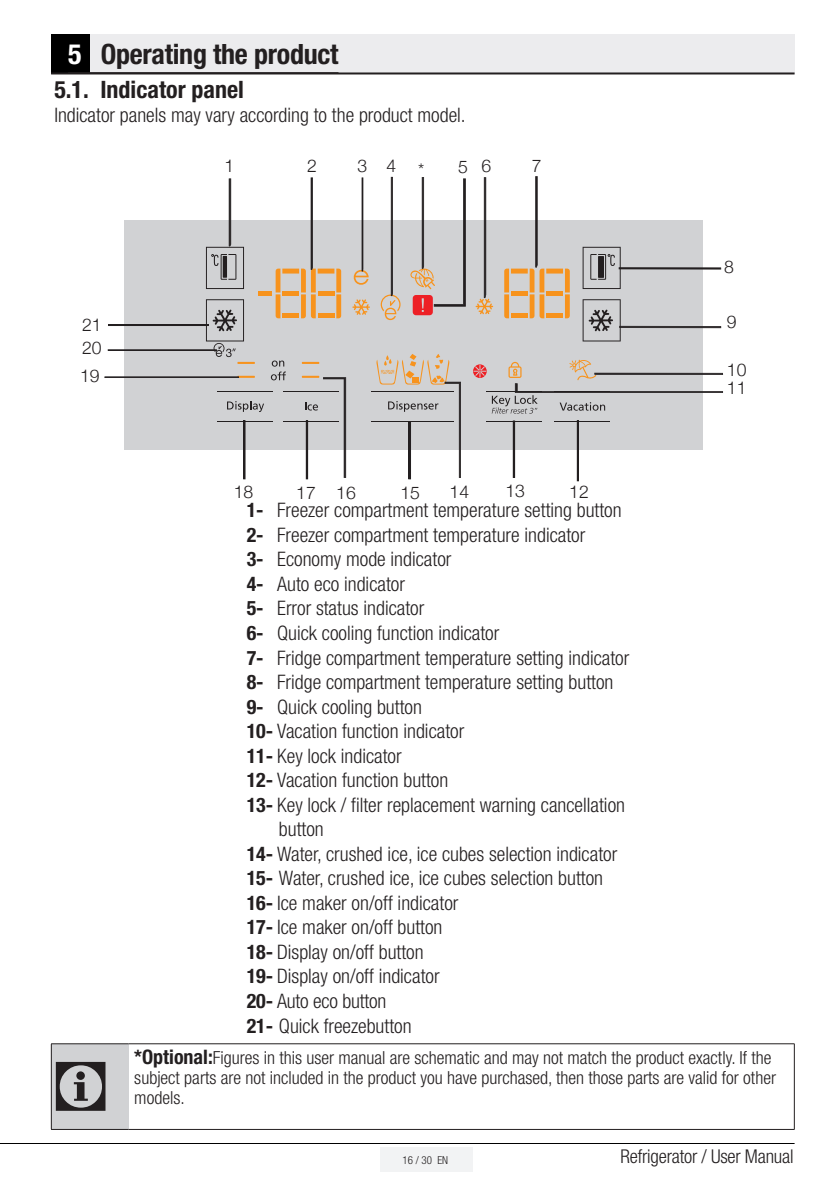
<style>
.page{position:relative;width:840px;height:1191px;background:#fff}
.page>*{position:absolute;margin:0;border:0;box-sizing:border-box;transform-origin:0 0}
.Girintili_Yazi_uyari{font:72px "ZIWARNUN";color:#231f20}
.Unite_Baslik{font:700 condensed 28px "Helvetica Neue LT Pro";letter-spacing:-.01em;color:#231f20}
._5-SIRALAMA_Konu_Bas{font:700 condensed 24px "Helvetica Neue LT Pro";color:#231f20}
.buzdolabı_maddeler{font:300 condensed 20px/24px "Helvetica Neue LT Pro";color:#231f20}
.Normal_Yazi__10pt{font:300 condensed 20px "Helvetica Neue LT Pro";color:#231f20}
.t1{font:300 condensed 19px "Helvetica Neue LT Pro";letter-spacing:-.01em;color:#231f20}
.Girintili_Yazi_uyari-2{font:300 condensed 18px/20px "Helvetica Neue LT Pro";color:#231f20}
.t2{font:300 17.6px/23.2px "Helvetica Neue";color:#231f20}
.t3{font:300 condensed 11px "Helvetica Neue LT Pro";color:#231f20}
.s1{color:#fff}
.s2{font-weight:700}
.s3{font-weight:700;font-size:20px}
</style>
<div class="page">
<div style="left:380px;top:1147px;width:93px;height:25px;background:#f2f3f4"></div>
<hr style="left:0;top:1143px;width:794px;height:1px;background:#000">
<div style="left:51px;top:34px;width:39px;height:40px;background:#000"></div>
<div style="left:90px;top:34px;width:704px;height:40px;background:#ececee"></div>
<hr style="left:51px;top:72px;width:743px;height:2px;background:#231f20">
<div style="left:51px;top:1043px;width:78px;height:86px;background:#d1d2d4"></div>
<hr style="left:51px;top:1129px;width:78px;height:1px;background:#231f20">
<hr style="left:129px;top:1129px;width:665px;height:1px;background:#231f20">
<hr style="left:51px;top:1044px;width:1px;height:85px;background:#231f20">
<hr style="left:793px;top:1044px;width:1px;height:85px;background:#231f20">
<hr style="left:51px;top:1043px;width:78px;height:1px;background:#231f20">
<hr style="left:129px;top:1043px;width:665px;height:1px;background:#231f20">
<div style="left:124px;top:220px;width:578px;height:230px;background:#d1d2d4"></div>
<div style="left:257px;top:291px;width:14px;height:5px;background:#f7931d"></div>
<svg style="left:275px;top:269px;width:5px;height:49px"></svg>
<div style="left:282px;top:291px;width:17px;height:5px;background:#f7931d"></div>
<hr style="left:282px;top:269px;width:17px;height:4px;background:#f7931d">
<div style="left:282px;top:313px;width:17px;height:5px;background:#f7931d"></div>
<svg style="left:336px;top:269px;width:5px;height:49px"></svg>
<div style="left:317px;top:291px;width:17px;height:5px;background:#f7931d"></div>
<hr style="left:317px;top:269px;width:17px;height:4px;background:#f7931d">
<div style="left:317px;top:313px;width:17px;height:5px;background:#f7931d"></div>
<svg style="left:504px;top:269px;width:5px;height:49px"></svg>
<div style="left:510px;top:291px;width:17px;height:5px;background:#f7931d"></div>
<hr style="left:510px;top:269px;width:17px;height:4px;background:#f7931d">
<div style="left:510px;top:313px;width:17px;height:5px;background:#f7931d"></div>
<svg style="left:565px;top:269px;width:4px;height:49px"></svg>
<div style="left:546px;top:291px;width:16px;height:5px;background:#f7931d"></div>
<hr style="left:546px;top:269px;width:16px;height:4px;background:#f7931d">
<div style="left:546px;top:313px;width:16px;height:5px;background:#f7931d"></div>
<svg style="left:271px;top:360px;width:15px;height:20px"></svg>
<svg style="left:301px;top:362px;width:18px;height:2px"></svg>
<svg style="left:227px;top:401px;width:37px;height:11px"></svg>
<hr style="left:217px;top:391px;width:55px;height:1px;background:#231f20">
<hr style="left:283px;top:391px;width:55px;height:1px;background:#231f20">
<hr style="left:217px;top:421px;width:55px;height:1px;background:#231f20">
<hr style="left:283px;top:421px;width:55px;height:1px;background:#231f20">
<hr style="left:371px;top:391px;width:82px;height:1px;background:#231f20">
<hr style="left:371px;top:421px;width:82px;height:1px;background:#231f20">
<hr style="left:486px;top:421px;width:55px;height:1px;background:#231f20">
<hr style="left:553px;top:421px;width:56px;height:1px;background:#231f20">
<svg style="left:352px;top:299px;width:18px;height:16px"></svg>
<svg style="left:206px;top:178px;width:38px;height:111px"></svg>
<svg style="left:529px;top:176px;width:15px;height:142px"></svg>
<svg style="left:475px;top:177px;width:18px;height:137px"></svg>
<svg style="left:301px;top:177px;width:14px;height:141px"></svg>
<svg style="left:410px;top:177px;width:55px;height:138px"></svg>
<svg style="left:353px;top:177px;width:15px;height:108px"></svg>
<svg style="left:380px;top:177px;width:20px;height:143px"></svg>
<svg style="left:582px;top:247px;width:138px;height:42px"></svg>
<svg style="left:582px;top:299px;width:138px;height:42px"></svg>
<svg style="left:473px;top:360px;width:249px;height:53px"></svg>
<svg style="left:576px;top:420px;width:2px;height:61px"></svg>
<svg style="left:512px;top:420px;width:3px;height:58px"></svg>
<svg style="left:243px;top:420px;width:2px;height:59px"></svg>
<svg style="left:108px;top:299px;width:147px;height:65px"></svg>
<svg style="left:104px;top:376px;width:151px;height:2px"></svg>
<svg style="left:376px;top:354px;width:84px;height:125px"></svg>
<svg style="left:301px;top:376px;width:45px;height:103px"></svg>
<p class="Unite_Baslik" style="left:68px;top:37px;width:272px"><span class="s1">5</span> Operating the product</p>
<p class="_5-SIRALAMA_Konu_Bas" style="left:54px;top:75px;width:191px">5.1. Indicator panel</p>
<p class="Normal_Yazi__10pt" style="left:54px;top:104px;width:412px">Indicator panels may vary according to the product model.</p>
<p class="t2" style="left:82px;top:312px;width:21px">21<br>20</p>
<p class="t2" style="left:80px;top:363px;width:21px">19</p>
<p class="t2" style="left:224px;top:153px;width:11px">1</p>
<p class="t2" style="left:307px;top:153px;width:11px">2</p>
<p class="t2" style="left:357px;top:153px;width:68px">34*</p>
<p class="t2" style="left:458px;top:154px;width:34px">5 6</p>
<p class="t2" style="left:531px;top:153px;width:11px">7</p>
<p class="t2" style="left:723px;top:254px;width:11px">8</p>
<p class="t2" style="left:726px;top:309px;width:11px">9</p>
<p class="t2" style="left:726px;top:360px;width:21px;line-height:18px">10<br>11</p>
<p class="Girintili_Yazi_uyari" style="left:52px;top:1048px;width:63px">C</p>
<p class="t2" style="left:233px;top:479px;width:21px">18</p>
<p class="t2" style="left:296px;top:480px;width:61px">17 16</p>
<p class="t2" style="left:400px;top:480px;width:21px">15</p>
<p class="t2" style="left:449px;top:479px;width:21px">14</p>
<p class="t2" style="left:505px;top:478px;width:21px">13</p>
<p class="t2" style="left:569px;top:479px;width:21px">12</p>
<p class="buzdolabı_maddeler" style="left:247px;top:498px;width:376px"><span class="s2">1-</span> Freezer compartment temperature setting button</p>
<p class="buzdolabı_maddeler" style="left:247px;top:522px;width:340px"><span class="s2">2-</span> Freezer compartment temperature indicator</p>
<p class="buzdolabı_maddeler" style="left:247px;top:547px;width:206px"><span class="s2">3-</span> Economy mode indicator</p>
<p class="buzdolabı_maddeler" style="left:247px;top:571px;width:159px"><span class="s2">4-</span> Auto eco indicator</p>
<p class="buzdolabı_maddeler" style="left:247px;top:596px;width:179px"><span class="s2">5-</span> Error status indicator</p>
<p class="buzdolabı_maddeler" style="left:247px;top:620px;width:254px"><span class="s2">6-</span> Quick cooling function indicator</p>
<p class="buzdolabı_maddeler" style="left:247px;top:645px;width:384px"><span class="s2">7-</span> Fridge compartment temperature setting indicator</p>
<p class="buzdolabı_maddeler" style="left:247px;top:670px;width:368px"><span class="s2">8-</span> Fridge compartment temperature setting button</p>
<p class="buzdolabı_maddeler" style="left:247px;top:694px;width:176px"><span class="s2">9-</span> Quick cooling button</p>
<p class="buzdolabı_maddeler" style="left:247px;top:719px;width:219px"><span class="s2">10-</span> Vacation function indicator</p>
<p class="buzdolabı_maddeler" style="left:247px;top:743px;width:156px"><span class="s2">11-</span> Key lock indicator</p>
<p class="buzdolabı_maddeler" style="left:247px;top:768px;width:203px"><span class="s2">12-</span> Vacation function button</p>
<p class="buzdolabı_maddeler" style="left:279px;top:792px;width:347px;text-indent:-32px"><span class="s2">13-</span> Key lock / filter replacement warning cancellation button</p>
<p class="buzdolabı_maddeler" style="left:247px;top:841px;width:372px"><span class="s2">14-</span> Water, crushed ice, ice cubes selection indicator</p>
<p class="buzdolabı_maddeler" style="left:247px;top:866px;width:357px"><span class="s2">15-</span> Water, crushed ice, ice cubes selection button</p>
<p class="buzdolabı_maddeler" style="left:247px;top:890px;width:213px"><span class="s2">16-</span> Ice maker on/off indicator</p>
<p class="buzdolabı_maddeler" style="left:247px;top:915px;width:197px"><span class="s2">17-</span> Ice maker on/off button</p>
<p class="buzdolabı_maddeler" style="left:247px;top:939px;width:178px"><span class="s2">18-</span> Display on/off button</p>
<p class="buzdolabı_maddeler" style="left:247px;top:964px;width:194px"><span class="s2">19-</span> Display on/off indicator</p>
<p class="buzdolabı_maddeler" style="left:247px;top:988px;width:141px"><span class="s2">20-</span> Auto eco button</p>
<p class="buzdolabı_maddeler" style="left:247px;top:1013px;width:166px"><span class="s2">21-</span> Quick freezebutton</p>
<p class="Girintili_Yazi_uyari-2" style="left:134px;top:1047px;width:642px"><span class="s3">*Optional:</span>Figures in this user manual are schematic and may not match the product exactly. If the subject parts are not included in the product you have purchased, then those parts are valid for other models.</p>
<p class="t3" style="left:402px;top:1153px;width:47px">16 / 30 EN</p>
<p class="t1" style="left:620px;top:1145px;width:174px">Refrigerator / User Manual</p>
</div>
